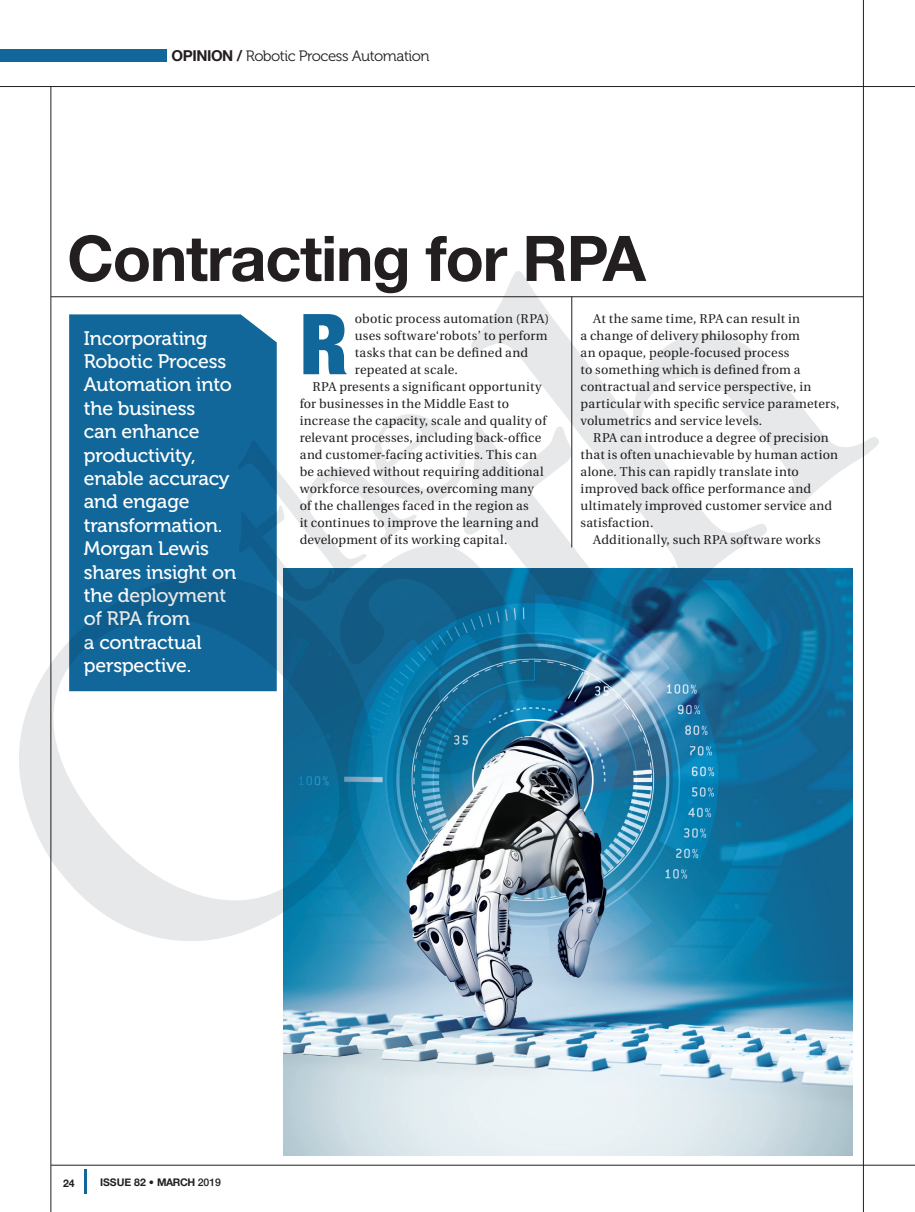
<style>
.page{position:relative;width:915px;height:1212px;background:#fff}
.page>*{position:absolute;margin:0;border:0;box-sizing:border-box;transform-origin:0 0}
.t1{font:900 condensed 84.15px "Helvetica Neue";color:#11679a}
.t2{font:700 63px "Helvetica Neue";letter-spacing:-.02em;color:#231f20}
.t3{font:19.5px/23.4px "Museo 500";letter-spacing:-.01em;color:#fff}
.t4{font:15px "Museo 300";letter-spacing:-.03em;color:#231f20}
.t5{font:12.75px/17px "Utopia";letter-spacing:.015em;color:#231f20}
.t6{font:700 10.5px "Helvetica Neue";color:#231f20}
.s1{font-family:"Helvetica Neue";font-weight:700}
.s2{font-family:"Avenir";font-weight:900}
.s3{font-weight:500}
</style>
<div class="page">
<hr style="left:84px;top:1170px;width:3px;height:24px;background:#11679a">
<hr style="left:51px;top:1165px;width:863px;height:1px;background:#231f20">
<hr style="left:51px;top:86px;width:1px;height:1126px;background:#231f20">
<hr style="left:0;top:86px;width:914px;height:1px;background:#231f20">
<div style="left:0;top:49px;width:166px;height:13px;background:#11679a"></div>
<hr style="left:862px;top:0;width:1px;height:1212px;background:#231f20">
<hr style="left:51px;top:296px;width:811px;height:1px;background:#231f20">
<div style="left:69px;top:314px;width:208px;height:259px;background:#11679a"></div>
<img style="left:283px;top:598px;width:568px;height:557px">
<svg style="left:19px;top:573px;width:357px;height:372px"></svg>
<svg style="left:338px;top:604px;width:250px;height:172px;background:#25759d"></svg>
<svg style="left:463px;top:502px;width:216px;height:148px;background:#1c76a2"></svg>
<svg style="left:470px;top:270px;width:409px;height:328px"></svg>
<svg style="left:237px;top:412px;width:228px;height:192px"></svg>
<p class="t4" style="left:171px;top:48px;width:259px"><span class="s1">Opinio n /</span> Robotic Process Automation</p>
<h2 class="t2" style="left:67px;top:209px;width:580px">Contracting for RPA</h2>
<h3 class="t3" style="left:84px;top:326px;width:154px">Incorporating<br>Robotic Process<br>Automation into the business<br>can enhance productivity, enable accuracy and engage transformation.<br>Morgan Lewis shares insight on the deployment of RPA from<br>a contractual perspective.</h3>
<h1 class="t1" style="left:299px;top:275px;width:50px">R</h1>
<p class="t5" style="left:355px;top:311px;width:196px">obotic process automation (RPA)</p>
<p class="t5" style="left:580px;top:311px;width:260px;text-indent:13px">At the same time, RPA can result in<br>a change of delivery philosophy from<br>an opaque, people-focused process<br>to something which is defined from a contractual and service perspective, in particular with specific service parameters, volumetrics and service levels.</p>
<p class="t5" style="left:580px;top:430px;width:259px;text-indent:13px">RPA can introduce a degree of precision that is often unachievable by human action alone. This can rapidly translate into improved back office performance and ultimately improved customer service and satisfaction.</p>
<p class="t5" style="left:593px;top:532px;width:229px">Additionally, such RPA software works</p>
<p class="t5" style="left:355px;top:328px;width:194px">uses software‘robots’ to perform</p>
<p class="t5" style="left:355px;top:345px;width:175px">tasks that can be defined and</p>
<p class="t5" style="left:355px;top:362px;width:104px">repeated at scale.</p>
<p class="t5" style="left:312px;top:379px;width:230px">RPA presents a significant opportunity</p>
<p class="t5" style="left:299px;top:396px;width:211px">for businesses in the Middle East to</p>
<p class="t5" style="left:299px;top:413px;width:248px">increase the capacity, scale and quality of</p>
<p class="t5" style="left:299px;top:430px;width:243px">relevant processes, including back-office</p>
<p class="t5" style="left:299px;top:447px;width:239px">and customer-facing activities. This can</p>
<p class="t5" style="left:299px;top:464px;width:245px">be achieved without requiring additional</p>
<p class="t5" style="left:299px;top:481px;width:236px">workforce resources, overcoming many</p>
<p class="t5" style="left:299px;top:498px;width:230px">of the challenges faced in the region as</p>
<p class="t5" style="left:299px;top:515px;width:240px">it continues to improve the learning and</p>
<p class="t5" style="left:299px;top:532px;width:209px">development of its working capital.</p>
<p class="t6" style="left:63px;top:1175px;width:13px">24</p>
<p class="t6" style="left:100px;top:1174px;width:123px">ISSUE 82 <span class="s2">•</span> MARCH <span class="s3">2019</span></p>
</div>
